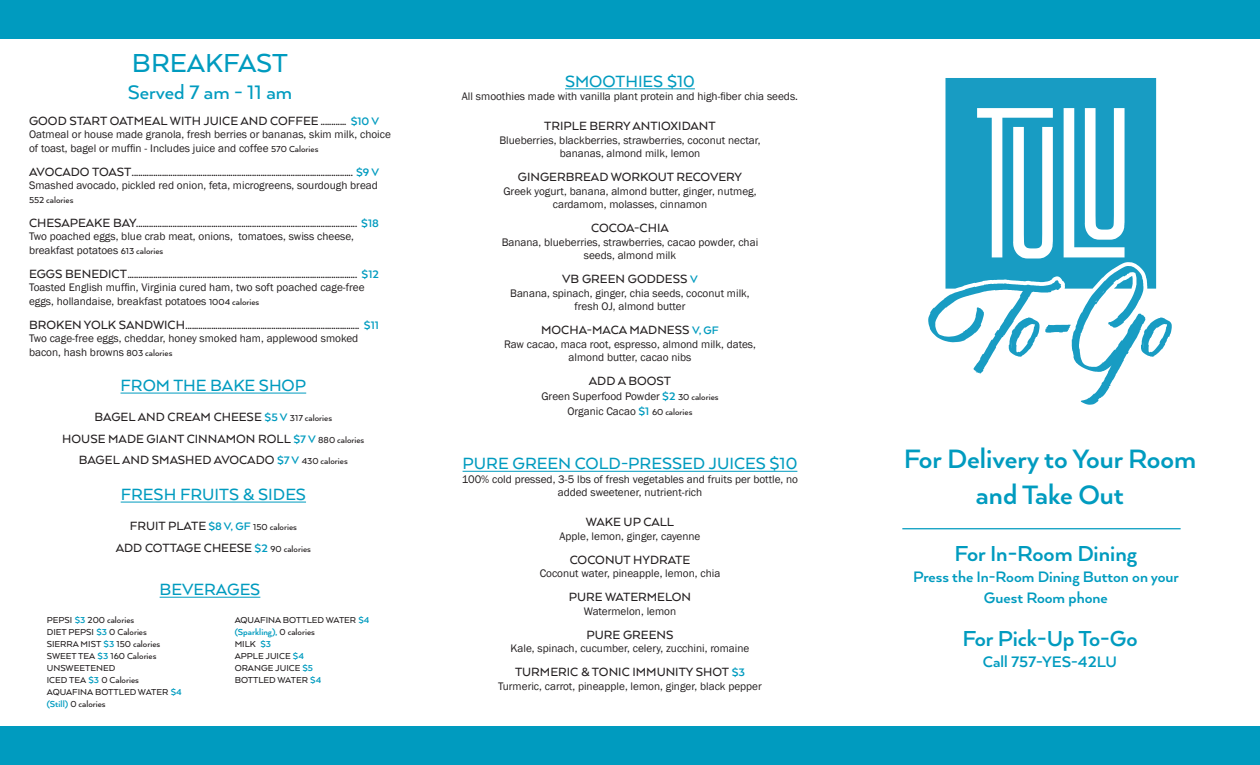
<style>
.page{position:relative;width:1260px;height:765px;background:#fff}
.page>*{position:absolute;margin:0;border:0;box-sizing:border-box;transform-origin:0 0}
.t1{font:700 30.62px "Arquitecta";color:#009bbf}
.t2{font:500 30px "Arquitecta";color:#009bbf}
.t3{font:700 25px "Arquitecta";color:#009bbf}
.t4{font:500 22.5px "Arquitecta";color:#009bbf}
.t5{font:500 18.75px "Arquitecta";color:#009bbf}
.t6{font:700 17.5px/21px "Arquitecta";color:#009bbf;text-align:center}
.t7{font:500 13.75px "Arquitecta";color:#231f20}
.t8{font:11.25px/13.5px "Franklin Gothic";color:#231f20}
.t9{font:500 10px/12px "Arquitecta";color:#231f20}
.s1{font-weight:700;font-size:12.5px;color:#009bbf}
.s2{font-family:"Arquitecta";font-weight:500;font-size:10px}
.s3{font-size:10px}
.s4{font-size:13.75px}
.s5{font-weight:700;color:#009bbf}
.s6{font-family:"Arquitecta";font-weight:700;font-size:12.5px;color:#009bbf}
</style>
<div class="page">
<svg style="left:946px;top:78px;width:210px;height:188px;fill:#189cc3"></svg>
<svg style="left:928px;top:266px;width:244px;height:139px"></svg>
<div style="left:0;top:0;width:1260px;height:38px;background:#009bbf"></div>
<div style="left:0;top:727px;width:1260px;height:38px;background:#009bbf"></div>
<hr style="left:121px;top:393px;width:185px;height:1px;background:#009bbf">
<hr style="left:121px;top:502px;width:185px;height:1px;background:#009bbf">
<hr style="left:160px;top:597px;width:100px;height:1px;background:#009bbf">
<hr style="left:565px;top:88px;width:130px;height:1px;background:#009bbf">
<hr style="left:463px;top:471px;width:334px;height:1px;background:#009bbf">
<hr style="left:902px;top:528px;width:279px;height:1px;background:#009bbf">
<p class="t2" style="left:132px;top:44px;width:158px">BREAKFAST</p>
<p class="t4" style="left:128px;top:78px;width:166px">Served 7 am - 11 am</p>
<p class="t7" style="left:29px;top:112px;width:352px">GOOD START OATMEAL WITH JUICE AND COFFEE ............ <span class="s1">$10 V</span></p>
<p class="t8" style="left:29px;top:128px;width:363px">Oatmeal or house made granola, fresh berries or bananas, skim milk, choice of toast, bagel or muffin - Includes juice and coffee <span class="s2">570 Calories</span></p>
<p class="t7" style="left:29px;top:163px;width:352px">AVOCADO TOAST....................................................................................................... <span class="s1">$9 V</span></p>
<p class="t8" style="left:29px;top:179px;width:350px">Smashed avocado, pickled red onion, feta, microgreens, sourdough bread</p>
<p class="t9" style="left:29px;top:193px;width:46px">552 calories</p>
<p class="t7" style="left:29px;top:214px;width:352px">CHESAPEAKE BAY....................................................................................................... <span class="s1">$18</span></p>
<p class="t8" style="left:29px;top:230px;width:327px">Two poached eggs, blue crab meat, onions, tomatoes, swiss cheese, breakfast potatoes <span class="s2">613 calories</span></p>
<p class="t7" style="left:29px;top:265px;width:352px">EGGS BENEDICT........................................................................................................... <span class="s1">$12</span></p>
<p class="t8" style="left:29px;top:281px;width:337px">Toasted English muffin, Virginia cured ham, two soft poached cage-free eggs, hollandaise, breakfast potatoes <span class="s2">1004 calories</span></p>
<p class="t7" style="left:29px;top:316px;width:352px">BROKEN YOLK SANDWICH................................................................................. <span class="s1">$11</span></p>
<p class="t8" style="left:29px;top:332px;width:331px">Two cage-free eggs, cheddar, honey smoked ham, applewood smoked bacon, hash browns <span class="s2">803 calories</span></p>
<p class="t5" style="left:121px;top:374px;width:187px">FROM THE BAKE SHOP</p>
<p class="t7" style="left:95px;top:409px;width:239px">BAGEL AND CREAM CHEESE <span class="s1">$5 V</span> <span class="s3">317 calories</span></p>
<p class="t7" style="left:62px;top:430px;width:304px">HOUSE MADE GIANT CINNAMON ROLL <span class="s1">$7 V</span> <span class="s3">880 calories</span></p>
<p class="t7" style="left:79px;top:452px;width:270px">BAGEL AND SMASHED AVOCADO <span class="s1">$7 V</span> <span class="s3">430 calories</span></p>
<p class="t5" style="left:121px;top:483px;width:187px">FRESH FRUITS &amp; SIDES</p>
<p class="t9" style="left:130px;top:521px;width:169px"><span class="s4">FRUIT PLATE</span> <span class="s1">$8 V, GF</span> 150 calories</p>
<p class="t7" style="left:116px;top:539px;width:197px">ADD COTTAGE CHEESE <span class="s1">$2</span> <span class="s3">90 calories</span></p>
<p class="t5" style="left:160px;top:578px;width:102px">BEVERAGES</p>
<p class="t9" style="left:47px;top:614px;width:89px">PEPSI <span class="s5">$3</span> 200 calories</p>
<p class="t9" style="left:47px;top:626px;width:102px">DIET PEPSI <span class="s5">$3</span> 0 Calories</p>
<p class="t9" style="left:47px;top:638px;width:115px">SIERRA MIST <span class="s5">$3</span> 150 calories</p>
<p class="t9" style="left:47px;top:650px;width:111px">SWEET TEA <span class="s5">$3</span> 160 Calories</p>
<p class="t9" style="left:47px;top:662px;width:70px">UNSWEETENED</p>
<p class="t9" style="left:47px;top:674px;width:94px">ICED TEA <span class="s5">$3</span> 0 Calories</p>
<p class="t9" style="left:47px;top:686px;width:136px">AQUAFINA BOTTLED WATER <span class="s5">$4</span></p>
<p class="t9" style="left:47px;top:698px;width:60px"><span class="s5">(Still)</span> 0 calories</p>
<p class="t9" style="left:235px;top:614px;width:136px">AQUAFINA BOTTLED WATER <span class="s5">$4 (Sparkling),</span> 0 calories</p>
<p class="t9" style="left:235px;top:638px;width:38px">MILK <span class="s5">$3</span></p>
<p class="t9" style="left:235px;top:650px;width:71px">APPLE JUICE <span class="s5">$4</span></p>
<p class="t9" style="left:235px;top:662px;width:80px">ORANGE JUICE <span class="s5">$5</span></p>
<p class="t9" style="left:235px;top:674px;width:88px">BOTTLED WATER <span class="s5">$4</span></p>
<p class="t5" style="left:565px;top:70px;width:131px">SMOOTHIES $10</p>
<p class="t8" style="left:462px;top:90px;width:338px">All smoothies made with vanilla plant protein and high-fiber chia seeds.</p>
<p class="t7" style="left:544px;top:118px;width:173px">TRIPLE BERRY ANTIOXIDANT</p>
<p class="t8" style="left:499px;top:134px;width:263px">Blueberries, blackberries, strawberries, coconut nectar,</p>
<p class="t8" style="left:560px;top:147px;width:142px">bananas, almond milk, lemon</p>
<p class="t7" style="left:518px;top:169px;width:226px">GINGERBREAD WORKOUT RECOVERY</p>
<p class="t8" style="left:503px;top:185px;width:255px">Greek yogurt, banana, almond butter, ginger, nutmeg,</p>
<p class="t8" style="left:553px;top:198px;width:156px">cardamom, molasses, cinnamon</p>
<p class="t7" style="left:591px;top:220px;width:79px">COCOA-CHIA</p>
<p class="t8" style="left:502px;top:236px;width:258px">Banana, blueberries, strawberries, cacao powder, chai</p>
<p class="t8" style="left:584px;top:249px;width:94px">seeds, almond milk</p>
<p class="t7" style="left:562px;top:271px;width:137px">VB GREEN GODDESS <span class="s1">V</span></p>
<p class="t8" style="left:510px;top:287px;width:241px">Banana, spinach, ginger, chia seeds, coconut milk,</p>
<p class="t8" style="left:575px;top:300px;width:112px">fresh OJ, almond butter</p>
<p class="t7" style="left:541px;top:322px;width:179px">MOCHA-MACA MADNESS <span class="s1">V, GF</span></p>
<p class="t8" style="left:504px;top:338px;width:253px">Raw cacao, maca root, espresso, almond milk, dates,</p>
<p class="t8" style="left:569px;top:351px;width:124px">almond butter, cacao nibs</p>
<p class="t7" style="left:589px;top:373px;width:84px">ADD A BOOST</p>
<p class="t8" style="left:541px;top:390px;width:179px">Green Superfood Powder <span class="s6">$2</span> <span class="s2">30 calories</span></p>
<p class="t8" style="left:567px;top:405px;width:127px">Organic Cacao <span class="s6">$1</span> <span class="s2">60 calories</span></p>
<p class="t5" style="left:463px;top:452px;width:336px">PURE GREEN COLD-PRESSED JUICES $10</p>
<p class="t8" style="left:462px;top:473px;width:338px;text-align:center">100% cold pressed, 3-5 lbs of fresh vegetables and fruits per bottle, no added sweetener, nutrient-rich</p>
<p class="t7" style="left:586px;top:514px;width:90px">WAKE UP CALL</p>
<p class="t8" style="left:560px;top:530px;width:142px">Apple, lemon, ginger, cayenne</p>
<p class="t7" style="left:570px;top:551px;width:122px">COCONUT HYDRATE</p>
<p class="t8" style="left:540px;top:567px;width:182px">Coconut water, pineapple, lemon, chia</p>
<p class="t7" style="left:569px;top:589px;width:124px">PURE WATERMELON</p>
<p class="t8" style="left:584px;top:605px;width:94px">Watermelon, lemon</p>
<p class="t7" style="left:586px;top:626px;width:89px">PURE GREENS</p>
<p class="t8" style="left:511px;top:642px;width:240px">Kale, spinach, cucumber, celery, zucchini, romaine</p>
<p class="t7" style="left:515px;top:664px;width:231px">TURMERIC &amp; TONIC IMMUNITY SHOT <span class="s1">$3</span></p>
<p class="t8" style="left:498px;top:680px;width:265px">Turmeric, carrot, pineapple, lemon, ginger, black pepper</p>
<p class="t1" style="left:904px;top:439px;width:294px">For Delivery to Your Room</p>
<p class="t1" style="left:976px;top:476px;width:150px">and Take Out</p>
<p class="t3" style="left:955px;top:538px;width:184px">For In-Room Dining</p>
<p class="t6" style="left:913px;top:565px;width:268px">Press the In-Room Dining Button on your<br>Guest Room phone</p>
<p class="t3" style="left:962px;top:623px;width:177px">For Pick-Up To-Go</p>
<p class="t6" style="left:983px;top:651px;width:136px">Call 757-YES-42LU</p>
</div>
